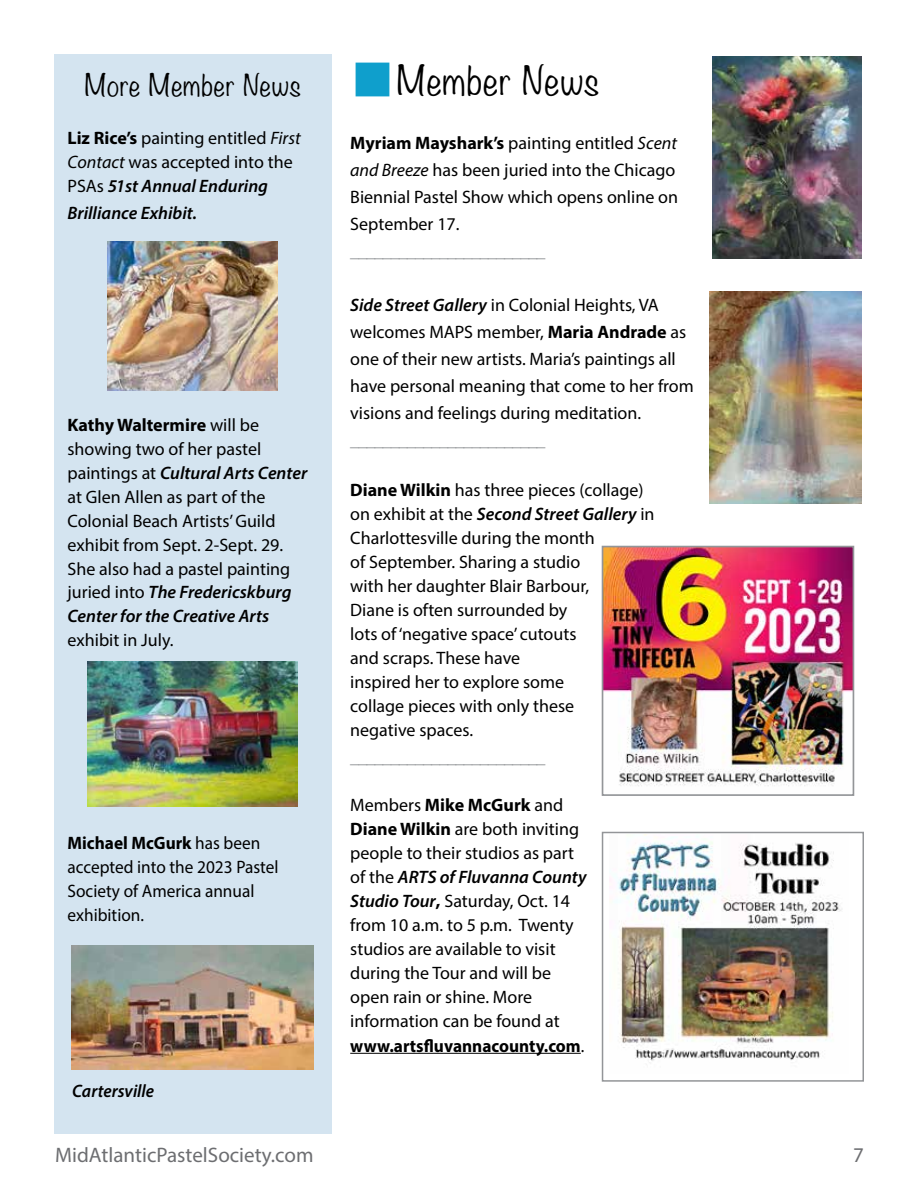
<style>
.page{position:relative;width:918px;height:1188px;background:#fff}
.page>*{position:absolute;margin:0;border:0;box-sizing:border-box;transform-origin:0 0}
.t1{font:300 36px "Noteworthy";letter-spacing:.025em;color:#000}
.t2{font:300 27px "Noteworthy";letter-spacing:.025em;color:#000}
.t3{font:21px "Myriad Pro";color:#6d6e71}
.t4{font:18px/24px "Myriad Pro";color:#000}
.t5{font:18px/24px "Myriad Pro";color:#000;scale:.96 1}
.t6{font:18px "Myriad Pro";color:#939598}
.t7{font:italic 600 18px "Myriad Pro";color:#000}
.t8{font:italic 600 18px "Myriad Pro";color:#000;scale:.96 1}
.s1{font-weight:700}
.s2{font-style:italic}
.s3{font-weight:600;font-style:italic}
</style>
<div class="page">
<div style="left:54px;top:54px;width:278px;height:1080px;background:#d4e4f0"></div>
<hr style="left:350px;top:1053px;width:231px;height:1px;background:#000">
<img style="left:712px;top:57px;width:149px;height:201px">
<img style="left:710px;top:291px;width:152px;height:213px">
<img style="left:88px;top:661px;width:209px;height:146px">
<img style="left:610px;top:835px;width:232px;height:228px">
<div style="left:602px;top:832px;width:262px;height:250px;border:2px solid #939598"></div>
<img style="left:605px;top:549px;width:246px;height:237px">
<div style="left:602px;top:546px;width:252px;height:250px;border:2px solid #939598"></div>
<img style="left:72px;top:945px;width:241px;height:125px">
<img style="left:107px;top:242px;width:171px;height:149px">
<h2 class="t2" style="left:84px;top:62px;width:218px">More Member News</h2>
<p class="t4" style="left:68px;top:126px;width:235px"><span class="s1">Liz Rice’s</span> painting entitled <span class="s2">First<br>Contact</span> was accepted into the<br>PSAs <span class="s3">51st Annual Enduring</span></p>
<p class="t7" style="left:68px;top:202px;width:131px">Brilliance Exhibit.</p>
<p class="t4" style="left:68px;top:412px;width:241px"><span class="s1">Kathy Waltermire</span> will be showing two of her pastel paintings at <span class="s3">Cultural Arts Center </span>at Glen Allen as part of the<br>Colonial Beach Artists’ Guild exhibit from Sept. 2-Sept. 29.<br>She also had a pastel painting juried into <span class="s3">The Fredericskburg<br>Center for the Creative Arts</span></p>
<p class="t4" style="left:68px;top:628px;width:108px">exhibit in July.</p>
<p class="t5" style="left:68px;top:831px;width:221px"><span class="s1">Michael McGurk</span> has been accepted into the 2023 Pastel<br>Society of America annual exhibition.</p>
<p class="t8" style="left:72px;top:1079px;width:87px">Cartersville</p>
<h1 class="t1" style="left:396px;top:49px;width:205px">Member News</h1>
<p class="t4" style="left:350px;top:129px;width:329px;line-height:27px"><span class="s1">Myriam Mayshark’s</span> painting entitled <span class="s2">Scent and Breeze</span> has been juried into the Chicago Biennial Pastel Show which opens online on September 17.</p>
<p class="t6" style="left:350px;top:239px;width:197px">________________________</p>
<p class="t4" style="left:350px;top:291px;width:345px;line-height:27px"><span class="s3">Side Street Gallery</span> in Colonial Heights, VA welcomes MAPS member, <span class="s1">Maria Andrade</span> as one of their new artists. Maria’s paintings all have personal meaning that come to her from visions and feelings during meditation.</p>
<p class="t6" style="left:350px;top:428px;width:197px">________________________</p>
<p class="t4" style="left:350px;top:478px;width:306px"><span class="s1">Diane Wilkin</span> has three pieces (collage) on exhibit at the <span class="s3">Second Street Gallery</span> in<br>Charlottesville during the month<br>of September. Sharing a studio<br>with her daughter Blair Barbour,<br>Diane is often surrounded by<br>lots of ‘negative space’ cutouts<br>and scraps. These have<br>inspired her to explore some<br>collage pieces with only these<br>negative spaces.</p>
<p class="t6" style="left:350px;top:746px;width:197px">________________________</p>
<p class="t4" style="left:350px;top:793px;width:238px">Members <span class="s1">Mike McGurk</span> and<br><span class="s1">Diane Wilkin</span> are both inviting people to their studios as part of the <span class="s3">ARTS of Fluvanna County<br>Studio Tour</span><span class="s1">,</span> Saturday, Oct. 14 from 10 a.m. to 5 p.m. Twenty studios are available to visit during the Tour and will be open rain or shine. More information can be found at <span class="s1">www.artsfluvannacounty.com</span>.</p>
<p class="t3" style="left:55px;top:1142px;width:260px">MidAtlanticPastelSociety.com</p>
<p class="t3" style="left:853px;top:1142px;width:12px">7</p>
</div>
